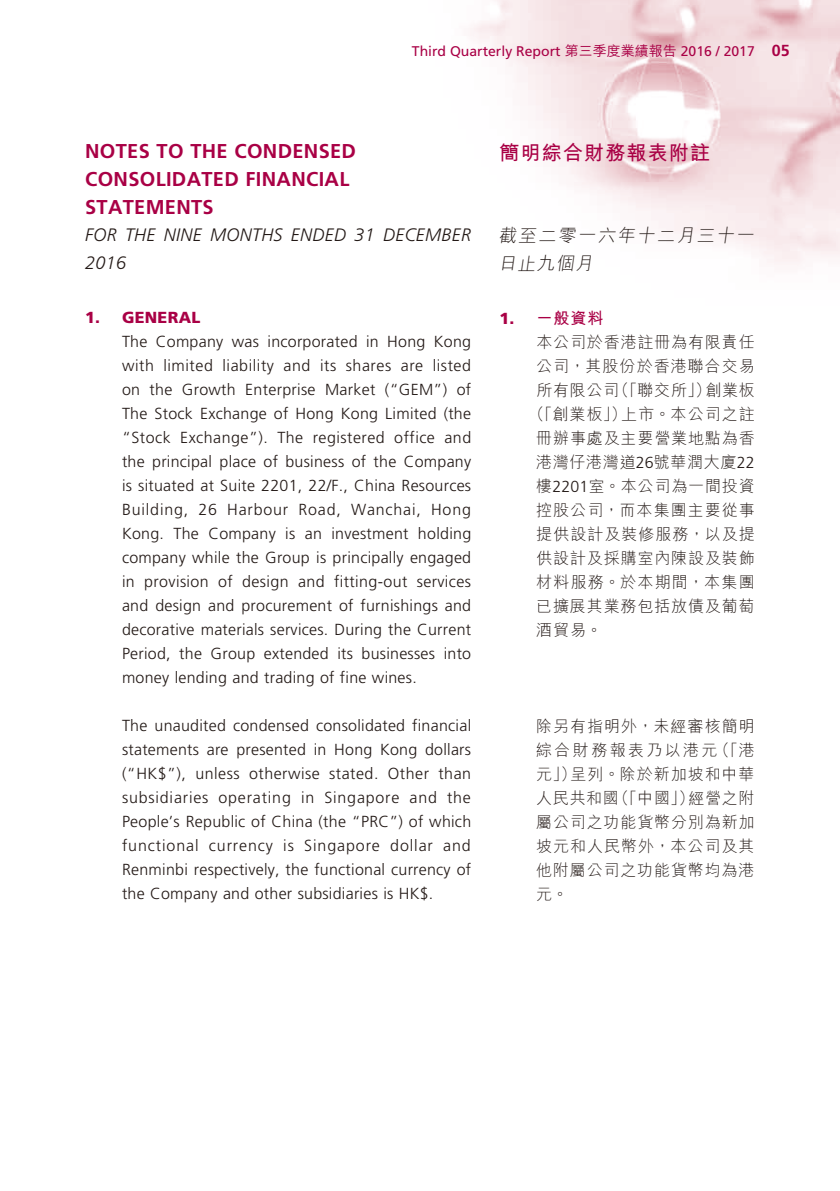
<style>
.page{position:relative;width:840px;height:1191px;background:#fff}
.page>*{position:absolute;margin:0;border:0;box-sizing:border-box;transform-origin:0 0}
.t1{font:700 20px/28px "Frutiger LT Std";letter-spacing:.015em;color:#a90045}
.t2{font:700 20px "M Hei HK";letter-spacing:.06em;color:#a90045}
.t3{font:italic 300 18px/28px "Frutiger LT Std";letter-spacing:.015em;color:#231916}
.t4{font:300 18px/28px "M Hei HK";color:#231916}
.t5{font:300 16px/24px "Frutiger LT Std";letter-spacing:.015em;color:#231916;text-align:justify}
.t6{font:300 16px/24px "M Hei HK";letter-spacing:.055em;color:#231916;text-align:justify}
.t7{font:300 16px "M Hei HK";letter-spacing:.075em;color:#231916}
.t8{font:900 16px "Frutiger LT Std";letter-spacing:.02em;color:#a90045}
.t9{font:700 16px "M Hei HK";color:#a90045}
.t10{font:14px "Frutiger LT Std";color:#a90045}
.s1{font-family:"M Hei HK";font-weight:500}
.s2{font-weight:700;font-size:16px}
.s3{font-family:"Frutiger LT Std";font-weight:900}
.s4{font-family:"Frutiger LT Std"}
</style>
<div class="page">
<img style="left:470px;top:0;width:369px;height:266px">
<p class="t10" style="left:411px;top:43px;width:379px">Third Quarterly Report <span class="s1">第三季度業績報告</span> 2016 / 2017 <span class="s2">05</span></p>
<p class="t1" style="left:85px;top:137px;width:272px">NOTES TO THE CONDENSED<br>CONSOLIDATED FINANCIAL<br>STATEMENTS</p>
<p class="t3" style="left:85px;top:221px;width:387px">FOR THE NINE MONTHS ENDED 31 DECEMBER<br>2016</p>
<p class="t8" style="left:85px;top:308px;width:117px">1. GENERAL</p>
<p class="t5" style="left:122px;top:330px;width:350px">The Company was incorporated in Hong Kong with limited liability and its shares are listed on the Growth Enterprise Market (“GEM”) of The Stock Exchange of Hong Kong Limited (the “Stock Exchange”). The registered office and the principal place of business of the Company is situated at Suite 2201, 22/F., China Resources Building, 26 Harbour Road, Wanchai, Hong Kong. The Company is an investment holding company while the Group is principally engaged in provision of design and fitting-out services and design and procurement of furnishings and decorative materials services. During the Current Period, the Group extended its businesses into money lending and trading of fine wines.</p>
<p class="t5" style="left:122px;top:714px;width:350px">The unaudited condensed consolidated financial statements are presented in Hong Kong dollars (“HK$”), unless otherwise stated. Other than subsidiaries operating in Singapore and the People’s Republic of China (the “PRC”) of which functional currency is Singapore dollar and Renminbi respectively, the functional currency of the Company and other subsidiaries is HK$.</p>
<p class="t2" style="left:499px;top:138px;width:212px">簡明綜合財務報表附註</p>
<p class="t4" style="left:498px;top:221px;width:260px">截至二零一六年十二月三十一日止九個月</p>
<p class="t9" style="left:499px;top:307px;width:105px"><span class="s3">1.</span> 一般資料</p>
<p class="t6" style="left:536px;top:330px;width:220px">本公司於香港註冊為有限責任</p>
<p class="t6" style="left:536px;top:354px;width:220px">公司，其股份於香港聯合交易</p>
<p class="t6" style="left:536px;top:378px;width:220px">所有限公司（「聯交所」）創業板</p>
<p class="t6" style="left:528px;top:402px;width:228px">（「創業板」）上市。本公司之註</p>
<p class="t6" style="left:536px;top:426px;width:220px">冊辦事處及主要營業地點為香</p>
<p class="t6" style="left:536px;top:450px;width:220px">港灣仔港灣道<span class="s4">26</span>號華潤大廈<span class="s4">22</span></p>
<p class="t6" style="left:536px;top:474px;width:220px">樓<span class="s4">2201</span>室。本公司為一間投資</p>
<p class="t6" style="left:536px;top:498px;width:220px">控股公司，而本集團主要從事</p>
<p class="t6" style="left:536px;top:522px;width:220px">提供設計及裝修服務，以及提</p>
<p class="t6" style="left:536px;top:546px;width:220px">供設計及採購室內陳設及裝飾</p>
<p class="t7" style="left:536px;top:571px;width:220px">材料服務。於本期間，本集團</p>
<p class="t6" style="left:536px;top:594px;width:220px">已擴展其業務包括放債及葡萄</p>
<p class="t6" style="left:536px;top:618px;width:67px">酒貿易。</p>
<p class="t6" style="left:535px;top:714px;width:220px">除另有指明外，未經審核簡明綜合財務報表乃以港元（「港元」）呈列。除於新加坡和中華人民共和國（「中國」）經營之附屬公司之功能貨幣分別為新加坡元和人民幣外，本公司及其他附屬公司之功能貨幣均為港元。</p>
</div>
